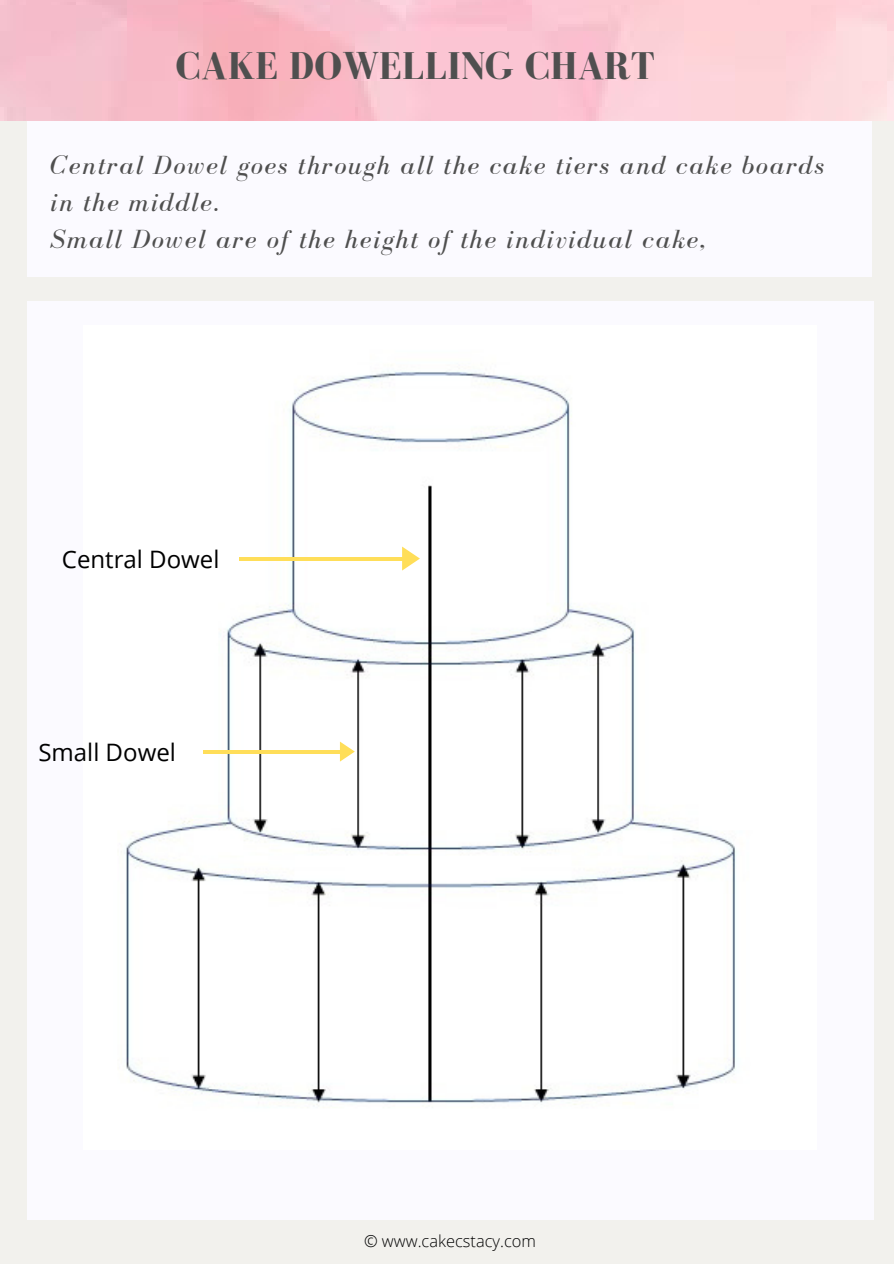
<style>
.page{position:relative;width:894px;height:1264px;background:#fff}
.page>*{position:absolute;margin:0;border:0;box-sizing:border-box;transform-origin:0 0}
.t1{font:700 39.75px "Bodoni FLF";color:#4f4f4f}
.t2{font:italic 27px/37.2px "Bodoni FLF";letter-spacing:.06em;color:#4f4f4f}
.t3{font:24px "Open Sans";color:#000}
.t4{font:300 16.5px "Open Sans";color:#000}
</style>
<div class="page">
<div style="left:0;top:0;width:893px;height:1263px;background:#f2f1ed"></div>
<div style="left:28px;top:120px;width:843px;height:157px;background:#fbfaff"></div>
<div style="left:28px;top:301px;width:845px;height:919px;background:#fbfaff"></div>
<img style="left:126px;top:371px;width:610px;height:734px">
<img style="left:0;top:0;width:893px;height:121px">
<svg style="left:239px;top:556px;width:163px;height:4px"></svg>
<svg style="left:402px;top:546px;width:18px;height:24px"></svg>
<hr style="left:204px;top:750px;width:139px;height:3px;background:#ffde59">
<svg style="left:340px;top:741px;width:15px;height:20px"></svg>
<p class="t1" style="left:176px;top:45px;width:480px">CAKE DOWELLING CHART</p>
<p class="t2" style="left:50px;top:146px;width:775px">Central Dowel goes through all the cake tiers and cake boards in the middle.</p>
<p class="t2" style="left:50px;top:220px;width:657px">Small Dowel are of the height of the individual cake,</p>
<p class="t3" style="left:62px;top:542px;width:159px">Central Dowel</p>
<p class="t3" style="left:38px;top:735px;width:139px">Small Dowel</p>
<p class="t4" style="left:364px;top:1229px;width:173px">© www.cakecstacy.com</p>
</div>
